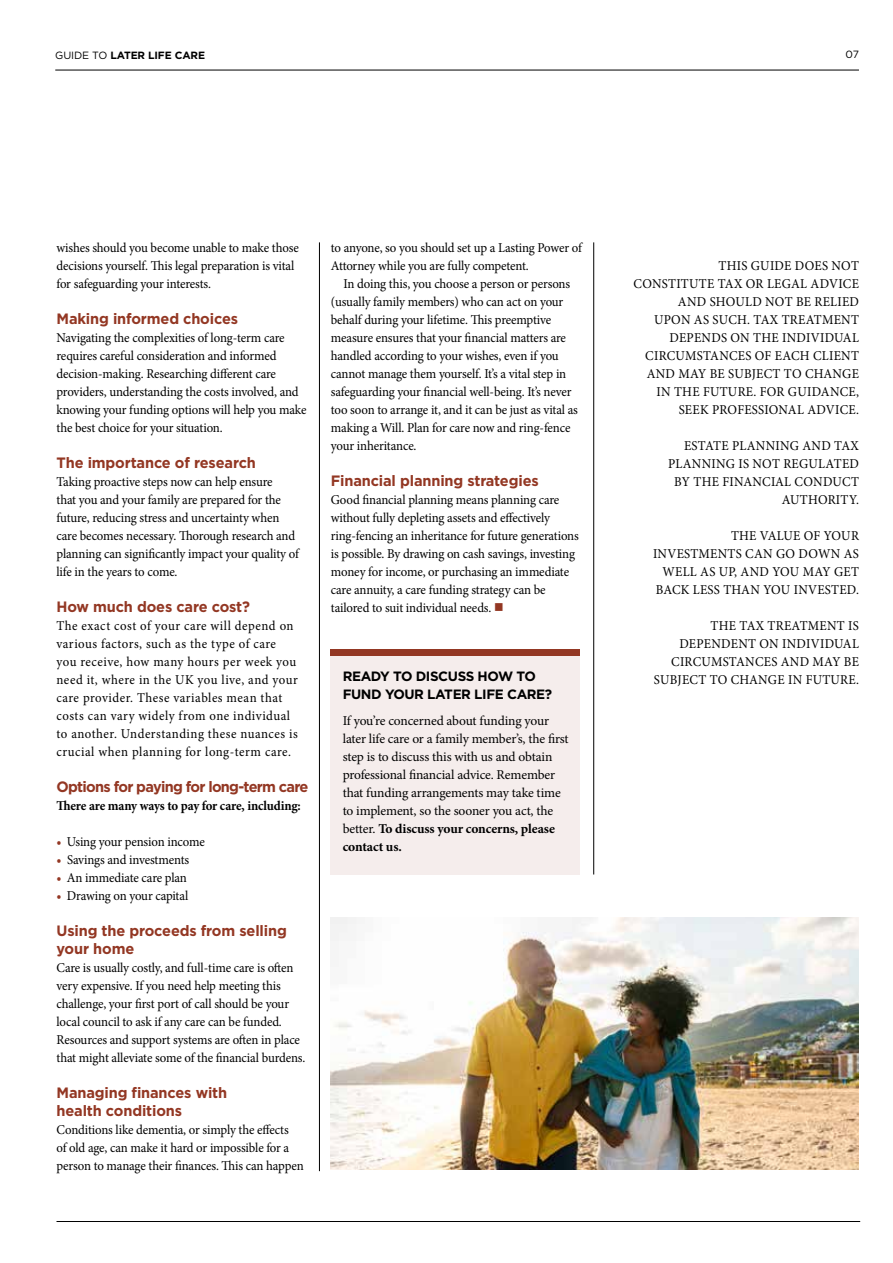
<style>
.page{position:relative;width:893px;height:1263px;background:#fff}
.page>*{position:absolute;margin:0;border:0;box-sizing:border-box;transform-origin:0 0}
.t1{font:700 15px/18px "Gotham HTF";letter-spacing:-.01em;color:#933723}
.t2{font:700 15px "Gotham HTF";letter-spacing:-.05em;color:#933723}
.t3{font:13.5px/18px "Minion Pro";letter-spacing:-.01em;color:#000;scale:.95 1}
.t4{font:13.5px/18px "Minion Pro";letter-spacing:.02em;color:#000;text-align:right;scale:.95 1}
.t5{font:13.5px/18px "Minion Pro";letter-spacing:.035em;color:#000;scale:.95 1}
.t6{font:13.5px/18px "Minion Pro";letter-spacing:-.01em;color:#000}
.t7{font:700 13.5px/18px "Gotham HTF";letter-spacing:-.03em;color:#000}
.t8{font:700 13.5px "Minion Pro";letter-spacing:-.015em;color:#000;scale:.95 1}
.t9{font:700 10.5px "Gotham HTF";letter-spacing:-.01em;color:#000}
.t10{font:10.5px "Gotham HTF";color:#000}
.s1{font-weight:400}
.s2{font-weight:700;color:#933723}
.s3{color:#933723}
.s4{font-weight:700}
</style>
<div class="page">
<hr style="left:55px;top:70px;width:804px;height:1px;background:#000">
<hr style="left:319px;top:242px;width:1px;height:929px;background:#000">
<hr style="left:593px;top:242px;width:1px;height:632px;background:#000">
<hr style="left:57px;top:1221px;width:803px;height:1px;background:#000">
<img style="left:331px;top:917px;width:528px;height:253px">
<div style="left:331px;top:656px;width:249px;height:218px;background:#f5edec"></div>
<div style="left:331px;top:649px;width:249px;height:7px;background:#933723"></div>
<p class="t9" style="left:55px;top:49px;width:151px"><span class="s1">GUIDE TO</span> LATER LIFE CARE</p>
<p class="t10" style="left:846px;top:49px;width:15px">07</p>
<p class="t3" style="left:57px;top:239px;width:257px">wishes should you become unable to make those decisions yourself. This legal preparation is vital for safeguarding your interests.</p>
<p class="t1" style="left:57px;top:309px;width:183px">Making informed choices</p>
<p class="t3" style="left:57px;top:329px;width:265px">Navigating the complexities of long-term care requires careful consideration and informed decision-making. Researching different care providers, understanding the costs involved, and knowing your funding options will help you make the best choice for your situation.</p>
<p class="t1" style="left:57px;top:453px;width:201px">The importance of research</p>
<p class="t3" style="left:57px;top:473px;width:257px">Taking proactive steps now can help ensure<br>that you and your family are prepared for the future, reducing stress and uncertainty when care becomes necessary. Thorough research and planning can significantly impact your quality of life in the years to come.</p>
<p class="t1" style="left:57px;top:597px;width:195px">How much does care cost?</p>
<p class="t5" style="left:57px;top:617px;width:255px">The exact cost of your care will depend on various factors, such as the type of care you receive, how many hours per week you need it, where in the UK you live, and your care provider. These variables mean that costs can vary widely from one individual to another. Understanding these nuances is crucial when planning for long-term care.</p>
<p class="t2" style="left:57px;top:778px;width:253px">Options for paying for long-term care</p>
<p class="t8" style="left:57px;top:796px;width:259px">There are many ways to pay for care, including:</p>
<p class="t3" style="left:57px;top:833px;width:158px"><span class="s2">•</span> Using your pension income</p>
<p class="t3" style="left:57px;top:851px;width:141px"><span class="s2">•</span> Savings and investments</p>
<p class="t3" style="left:57px;top:869px;width:139px"><span class="s2">•</span> An immediate care plan</p>
<p class="t3" style="left:57px;top:887px;width:140px"><span class="s2">•</span> Drawing on your capital</p>
<p class="t1" style="left:57px;top:921px;width:232px">Using the proceeds from selling your home</p>
<p class="t3" style="left:57px;top:959px;width:263px">Care is usually costly, and full-time care is often very expensive. If you need help meeting this challenge, your first port of call should be your local council to ask if any care can be funded.<br>Resources and support systems are often in place that might alleviate some of the financial burdens.</p>
<p class="t1" style="left:57px;top:1083px;width:172px">Managing finances with health conditions</p>
<p class="t3" style="left:57px;top:1121px;width:262px">Conditions like dementia, or simply the effects<br>of old age, can make it hard or impossible for a person to manage their finances. This can happen</p>
<p class="t3" style="left:331px;top:239px;width:266px">to anyone, so you should set up a Lasting Power of<br>Attorney while you are fully competent.</p>
<p class="t3" style="left:331px;top:275px;width:262px;text-indent:13px">In doing this, you choose a person or persons (usually family members) who can act on your behalf during your lifetime. This preemptive measure ensures that your financial matters are handled according to your wishes, even if you cannot manage them yourself. It’s a vital step in safeguarding your financial well-being. It’s never too soon to arrange it, and it can be just as vital as making a Will. Plan for care now and ring-fence your inheritance.</p>
<p class="t1" style="left:331px;top:471px;width:209px">Financial planning strategies</p>
<p class="t3" style="left:331px;top:491px;width:263px">Good financial planning means planning care without fully depleting assets and effectively ring-fencing an inheritance for future generations is possible. By drawing on cash savings, investing money for income, or purchasing an immediate care annuity, a care funding strategy can be tailored to suit individual needs. <span class="s3">■</span></p>
<p class="t7" style="left:343px;top:667px;width:211px">READY TO DISCUSS HOW TO<br>FUND YOUR LATER LIFE CARE?</p>
<p class="t6" style="left:343px;top:712px;width:228px">If you’re concerned about funding your later life care or a family member’s, the first step is to discuss this with us and obtain professional financial advice. Remember that funding arrangements may take time to implement, so the sooner you act, the better. <span class="s4">To discuss your concerns, please contact us.</span></p>
<p class="t4" style="left:634px;top:257px;width:239px">THIS GUIDE DOES NOT<br>CONSTITUTE TAX OR LEGAL ADVICE<br>AND SHOULD NOT BE RELIED<br>UPON AS SUCH. TAX TREATMENT<br>DEPENDS ON THE INDIVIDUAL<br>CIRCUMSTANCES OF EACH CLIENT<br>AND MAY BE SUBJECT TO CHANGE<br>IN THE FUTURE. FOR GUIDANCE,<br>SEEK PROFESSIONAL ADVICE.</p>
<p class="t4" style="left:668px;top:437px;width:202px">ESTATE PLANNING AND TAX<br>PLANNING IS NOT REGULATED<br>BY THE FINANCIAL CONDUCT<br>AUTHORITY.</p>
<p class="t4" style="left:653px;top:527px;width:218px">THE VALUE OF YOUR<br>INVESTMENTS CAN GO DOWN AS<br>WELL AS UP, AND YOU MAY GET<br>BACK LESS THAN YOU INVESTED.</p>
<p class="t4" style="left:654px;top:617px;width:217px">THE TAX TREATMENT IS<br>DEPENDENT ON INDIVIDUAL<br>CIRCUMSTANCES AND MAY BE<br>SUBJECT TO CHANGE IN FUTURE.</p>
</div>
